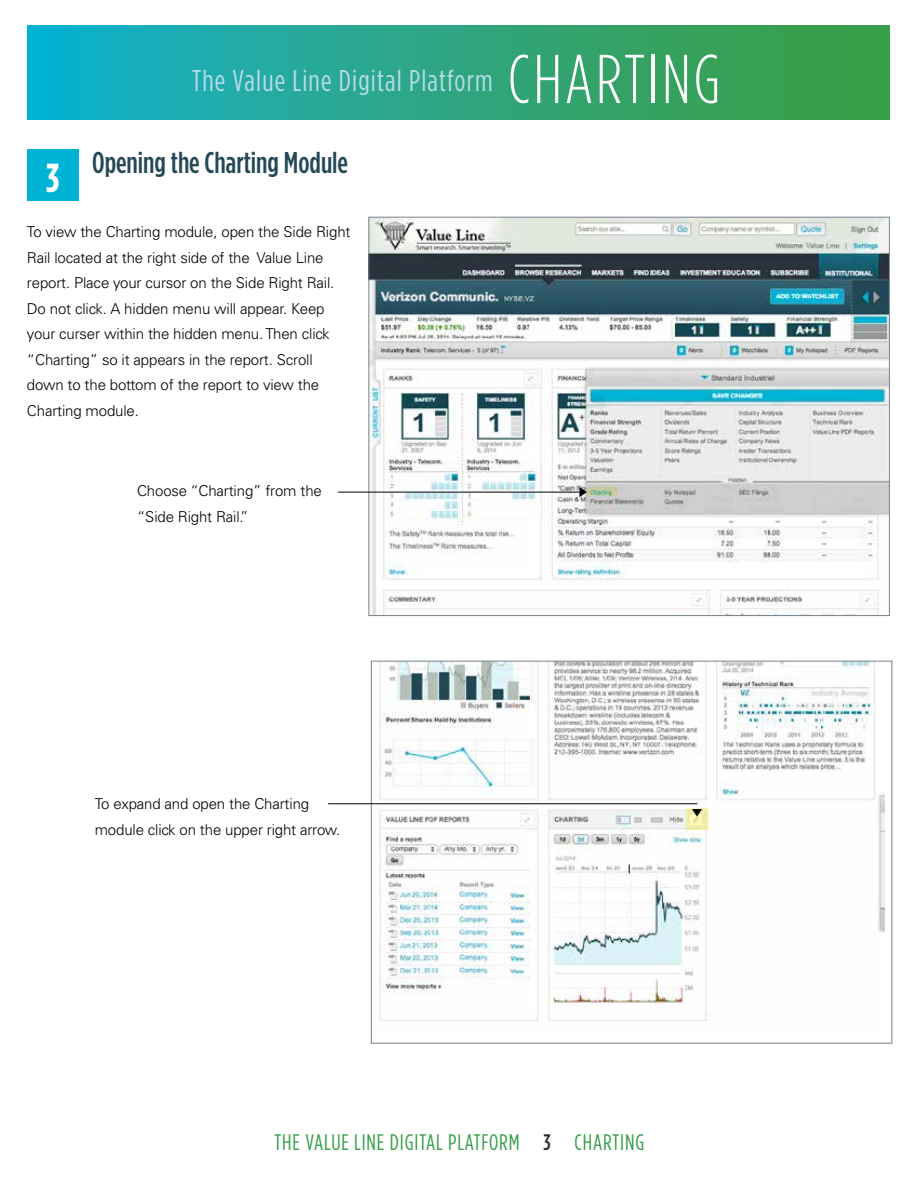
<style>
.page{position:relative;width:918px;height:1188px;background:#fff}
.page>*{position:absolute;margin:0;border:0;box-sizing:border-box;transform-origin:0 0}
.t1{font:300 69px "Gotham Condensed";letter-spacing:.04em;color:#fff}
.t2{font:700 40.5px "Gotham Condensed";color:#fff}
.t3{font:30px "Gotham Condensed";letter-spacing:.04em;color:#b6dceb}
.t4{font:500 30px "Gotham Condensed";color:#254856}
.t5{font:22.5px "Gotham Condensed";letter-spacing:.04em;color:#379f49}
.t6{font:300 15px/25.5px "Univers LT Std";letter-spacing:-.01em;color:#000}
.s1{font-weight:500;color:#2a323b}
</style>
<div class="page">
<svg style="left:28px;top:26px;width:862px;height:93px;background:#29a683"></svg>
<div style="left:27px;top:149px;width:52px;height:52px;background:#00b2d4"></div>
<img style="left:373px;top:663px;width:511px;height:359px">
<img style="left:371px;top:219px;width:517px;height:395px">
<svg style="left:587px;top:487px;width:30px;height:9px"></svg>
<svg style="left:579px;top:487px;width:8px;height:10px"></svg>
<svg style="left:687px;top:808px;width:22px;height:21px"></svg>
<svg style="left:692px;top:809px;width:10px;height:8px"></svg>
<hr style="left:338px;top:492px;width:241px;height:1px;background:#000">
<hr style="left:328px;top:803px;width:369px;height:1px;background:#000">
<h3 class="t3" style="left:192px;top:64px;width:302px">THE VALUE LINE DIGITAL PLATFORM</h3>
<h1 class="t1" style="left:508px;top:43px;width:214px">CHARTING</h1>
<h3 class="t4" style="left:92px;top:146px;width:257px">Opening the Charting Module</h3>
<h2 class="t2" style="left:46px;top:155px;width:15px">3</h2>
<p class="t6" style="left:27px;top:219px;width:325px">To view the Charting module, open the Side Right Rail located at the right side of the Value Line report. Place your cursor on the Side Right Rail.<br>Do not click. A hidden menu will appear. Keep your curser within the hidden menu. Then click “Charting” so it appears in the report. Scroll down to the bottom of the report to view the Charting module.</p>
<p class="t6" style="left:137px;top:478px;width:186px">Choose “Charting” from the “Side Right Rail.”</p>
<p class="t6" style="left:95px;top:791px;width:247px">To expand and open the Charting module click on the upper right arrow.</p>
<h3 class="t5" style="left:275px;top:1130px;width:371px">THE VALUE LINE DIGITAL PLATFORM <span class="s1">3</span> CHARTING</h3>
</div>
